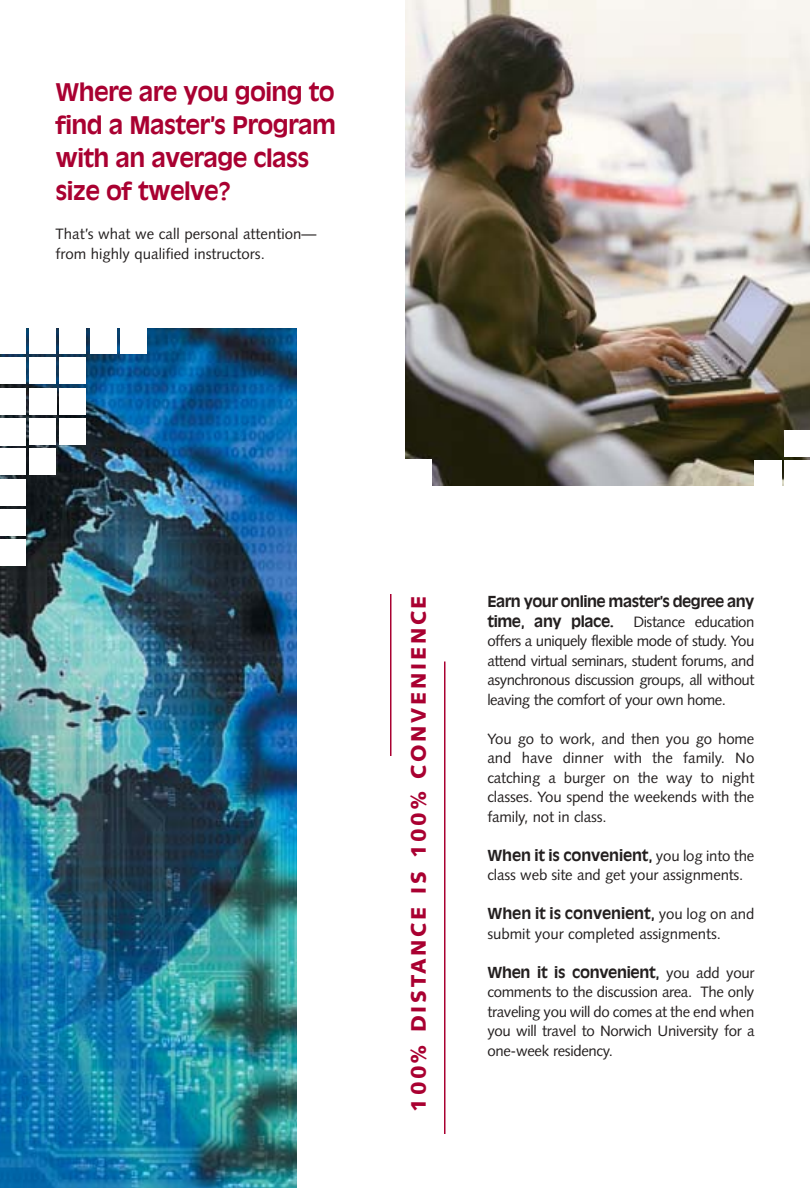
<style>
.page{position:relative;width:810px;height:1188px;background:#fff}
.page>*{position:absolute;margin:0;border:0;box-sizing:border-box;transform-origin:0 0}
.t1{font:700 24px/33px "Antique Olive";letter-spacing:-.03em;color:#a90031}
.t2{font:900 21px "Syntax";letter-spacing:.13em;color:#a90031}
.t3{font:15px/19.5px "Syntax";letter-spacing:-.01em;color:#231f1f;text-align:justify}
.t4{font:700 15px/19.5px "Antique Olive";letter-spacing:-.02em;color:#231f1f}
.s1{font-family:"Syntax";font-weight:400}
</style>
<div class="page">
<hr style="left:390px;top:594px;width:2px;height:162px;background:#a90031">
<hr style="left:444px;top:662px;width:2px;height:472px;background:#a90031">
<img style="left:0;top:328px;width:297px;height:860px">
<img style="left:405px;top:0;width:405px;height:486px">
<div style="left:0;top:509px;width:26px;height:27px;background:#fff"></div>
<div style="left:0;top:539px;width:26px;height:27px;background:#fff"></div>
<div style="left:59px;top:327px;width:27px;height:27px;background:#fff"></div>
<div style="left:90px;top:327px;width:27px;height:27px;background:#fff"></div>
<div style="left:120px;top:327px;width:27px;height:27px;background:#fff"></div>
<div style="left:59px;top:357px;width:27px;height:27px;background:#fff"></div>
<div style="left:59px;top:388px;width:27px;height:27px;background:#fff"></div>
<div style="left:59px;top:418px;width:27px;height:27px;background:#fff"></div>
<div style="left:0;top:479px;width:26px;height:27px;background:#fff"></div>
<div style="left:0;top:448px;width:26px;height:27px;background:#fff"></div>
<div style="left:0;top:418px;width:26px;height:27px;background:#fff"></div>
<div style="left:0;top:357px;width:26px;height:27px;background:#fff"></div>
<div style="left:29px;top:357px;width:27px;height:27px;background:#fff"></div>
<div style="left:29px;top:418px;width:27px;height:27px;background:#fff"></div>
<div style="left:29px;top:448px;width:27px;height:27px;background:#fff"></div>
<div style="left:0;top:327px;width:26px;height:27px;background:#fff"></div>
<div style="left:29px;top:327px;width:27px;height:27px;background:#fff"></div>
<div style="left:0;top:388px;width:26px;height:27px;background:#fff"></div>
<div style="left:29px;top:388px;width:27px;height:27px;background:#fff"></div>
<div style="left:785px;top:460px;width:25px;height:27px;background:#fff"></div>
<div style="left:784px;top:430px;width:26px;height:27px;background:#fff"></div>
<div style="left:754px;top:460px;width:27px;height:27px;background:#fff"></div>
<div style="left:405px;top:459px;width:27px;height:27px;background:#fff"></div>
<h1 class="t1" style="left:56px;top:77px;width:282px">Where are you going to find a Master’s Program with an average class size of twelve?</h1>
<p class="t3" style="left:56px;top:226px;width:262px">That’s what we call personal attention— from highly qualified instructors.</p>
<h2 class="t2" style="left:410px;top:1112px;width:518px;rotate:-90deg">100% DISTANCE IS 100% CONVENIENCE</h2>
<p class="t4" style="left:487px;top:593px;width:268px">Earn your online master’s degree any time, any place.</p>
<p class="t3" style="left:487px;top:613px;width:268px;text-indent:146px">Distance education offers a uniquely flexible mode of study. You attend virtual seminars, student forums, and asynchronous discussion groups, all without leaving the comfort of your own home.</p>
<p class="t3" style="left:487px;top:730px;width:269px">You go to work, and then you go home and have dinner with the family. No catching a burger on the way to night classes. You spend the weekends with the family, not in class.</p>
<p class="t4" style="left:487px;top:846px;width:269px">When it is convenient, <span class="s1">you log into the</span></p>
<p class="t3" style="left:487px;top:867px;width:258px">class web site and get your assignments.</p>
<p class="t4" style="left:487px;top:905px;width:268px">When it is convenient, <span class="s1">you log on and</span></p>
<p class="t3" style="left:487px;top:925px;width:235px">submit your completed assignments.</p>
<p class="t4" style="left:487px;top:963px;width:269px">When it is convenient, <span class="s1">you add your</span></p>
<p class="t3" style="left:487px;top:984px;width:269px">comments to the discussion area. The only traveling you will do comes at the end when you will travel to Norwich University for a one-week residency.</p>
</div>
